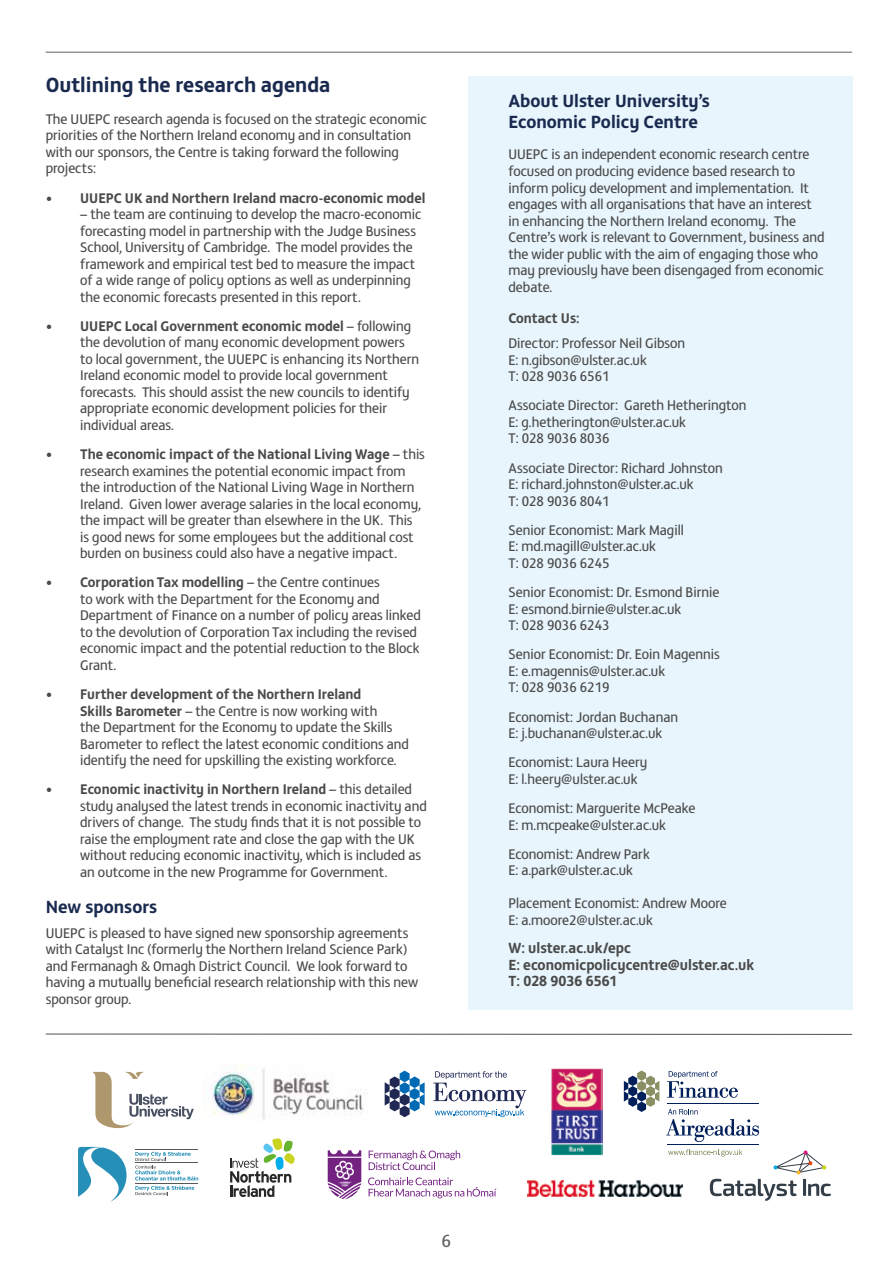
<style>
.page{position:relative;width:893px;height:1263px;background:#fff}
.page>*{position:absolute;margin:0;border:0;box-sizing:border-box;transform-origin:0 0}
.t1{font:700 21px "FS Matthew";color:#1a2a4f}
.t2{font:700 18px/20.7px "FS Matthew";color:#1a2a4f}
.t3{font:18px "FS Matthew";color:#646363}
.t4{font:700 15px/16.5px "FS Matthew";color:#4a4a49}
.t5{font:14.25px/16.5px "FS Matthew";color:#4a4a49}
.t6{font:700 14.25px "FS Matthew";color:#4a4a49}
.s1{font-weight:700}
</style>
<div class="page">
<div style="left:468px;top:77px;width:384px;height:933px;background:#e8f5fd"></div>
<hr style="left:46px;top:1034px;width:806px;height:1px;background:#525251">
<svg style="left:369px;top:1150px;width:91px;height:20px"></svg>
<svg style="left:368px;top:1177px;width:129px;height:21px"></svg>
<svg style="left:328px;top:1150px;width:33px;height:49px"></svg>
<img style="left:212px;top:1064px;width:151px;height:56px">
<svg style="left:78px;top:1147px;width:120px;height:55px"></svg>
<svg style="left:92px;top:1072px;width:102px;height:56px"></svg>
<svg style="left:624px;top:1070px;width:35px;height:42px"></svg>
<svg style="left:667px;top:1071px;width:71px;height:27px"></svg>
<svg style="left:666px;top:1109px;width:93px;height:33px"></svg>
<hr style="left:667px;top:1104px;width:92px;height:1px;background:#001f5b">
<hr style="left:667px;top:1144px;width:92px;height:1px;background:#001f5b">
<svg style="left:385px;top:1070px;width:40px;height:47px"></svg>
<svg style="left:433px;top:1071px;width:93px;height:46px"></svg>
<img style="left:551px;top:1068px;width:51px;height:87px">
<svg style="left:230px;top:1138px;width:65px;height:59px"></svg>
<svg style="left:668px;top:1149px;width:163px;height:52px"></svg>
<img style="left:527px;top:1181px;width:155px;height:15px">
<hr style="left:46px;top:52px;width:806px;height:1px;background:#706f6f">
<h1 class="t1" style="left:46px;top:68px;width:286px">Outlining the research agenda</h1>
<p class="t5" style="left:46px;top:110px;width:382px">The UUEPC research agenda is focused on the strategic economic priorities of the Northern Ireland economy and in consultation with our sponsors, the Centre is taking forward the following projects:</p>
<p class="t6" style="left:46px;top:186px;width:381px">• UUEPC UK and Northern Ireland macro-economic model</p>
<p class="t5" style="left:80px;top:205px;width:343px">– the team are continuing to develop the macro-economic forecasting model in partnership with the Judge Business School, University of Cambridge. The model provides the framework and empirical test bed to measure the impact of a wide range of policy options as well as underpinning the economic forecasts presented in this report.</p>
<p class="t5" style="left:80px;top:317px;width:341px;text-indent:-35px"><span class="s1">• UUEPC Local Government economic model</span> – following the devolution of many economic development powers to local government, the UUEPC is enhancing its Northern Ireland economic model to provide local government forecasts. This should assist the new councils to identify appropriate economic development policies for their individual areas.</p>
<p class="t5" style="left:80px;top:445px;width:346px;text-indent:-35px"><span class="s1">• The economic impact of the National Living Wage</span> – this research examines the potential economic impact from the introduction of the National Living Wage in Northern Ireland. Given lower average salaries in the local economy, the impact will be greater than elsewhere in the UK. This is good news for some employees but the additional cost burden on business could also have a negative impact.</p>
<p class="t5" style="left:80px;top:573px;width:342px;text-indent:-35px"><span class="s1">• Corporation Tax modelling</span> – the Centre continues<br>to work with the Department for the Economy and Department of Finance on a number of policy areas linked to the devolution of Corporation Tax including the revised economic impact and the potential reduction to the Block Grant.</p>
<p class="t5" style="left:80px;top:685px;width:330px;text-indent:-35px"><span class="s1">• Further development of the Northern Ireland<br>Skills Barometer</span> – the Centre is now working with<br>the Department for the Economy to update the Skills Barometer to reflect the latest economic conditions and identify the need for upskilling the existing workforce.</p>
<p class="t5" style="left:80px;top:780px;width:348px;text-indent:-35px"><span class="s1">• Economic inactivity in Northern Ireland</span> – this detailed study analysed the latest trends in economic inactivity and drivers of change. The study finds that it is not possible to raise the employment rate and close the gap with the UK without reducing economic inactivity, which is included as an outcome in the new Programme for Government.</p>
<p class="t2" style="left:46px;top:894px;width:113px">New sponsors</p>
<p class="t5" style="left:46px;top:923px;width:374px">UUEPC is pleased to have signed new sponsorship agreements with Catalyst Inc (formerly the Northern Ireland Science Park) and Fermanagh &amp; Omagh District Council. We look forward to having a mutually beneficial research relationship with this new sponsor group.</p>
<p class="t2" style="left:508px;top:89px;width:203px">About Ulster University’s<br>Economic Policy Centre</p>
<p class="t5" style="left:508px;top:145px;width:318px">UUEPC is an independent economic research centre focused on producing evidence based research to inform policy development and implementation. It engages with all organisations that have an interest in enhancing the Northern Ireland economy. The Centre’s work is relevant to Government, business and the wider public with the aim of engaging those who may previously have been disengaged from economic debate.</p>
<p class="t6" style="left:508px;top:307px;width:73px">Contact Us:</p>
<p class="t5" style="left:508px;top:334px;width:178px">Director: Professor Neil Gibson<br>E: n.gibson@ulster.ac.uk<br>T: 028 9036 6561</p>
<p class="t5" style="left:508px;top:396px;width:240px">Associate Director: Gareth Hetherington<br>E: g.hetherington@ulster.ac.uk<br>T: 028 9036 8036</p>
<p class="t5" style="left:508px;top:458px;width:216px">Associate Director: Richard Johnston<br>E: richard.johnston@ulster.ac.uk<br>T: 028 9036 8041</p>
<p class="t5" style="left:508px;top:521px;width:177px">Senior Economist: Mark Magill<br>E: md.magill@ulster.ac.uk<br>T: 028 9036 6245</p>
<p class="t5" style="left:508px;top:583px;width:212px">Senior Economist: Dr. Esmond Birnie<br>E: esmond.birnie@ulster.ac.uk<br>T: 028 9036 6243</p>
<p class="t5" style="left:508px;top:645px;width:213px">Senior Economist: Dr. Eoin Magennis<br>E: e.magennis@ulster.ac.uk<br>T: 028 9036 6219</p>
<p class="t5" style="left:508px;top:707px;width:171px">Economist: Jordan Buchanan<br>E: j.buchanan@ulster.ac.uk</p>
<p class="t5" style="left:508px;top:753px;width:140px">Economist: Laura Heery<br>E: l.heery@ulster.ac.uk</p>
<p class="t5" style="left:508px;top:799px;width:188px">Economist: Marguerite McPeake<br>E: m.mcpeake@ulster.ac.uk</p>
<p class="t5" style="left:508px;top:845px;width:143px">Economist: Andrew Park<br>E: a.park@ulster.ac.uk</p>
<p class="t5" style="left:508px;top:894px;width:220px">Placement Economist: Andrew Moore<br>E: a.moore2@ulster.ac.uk</p>
<p class="t4" style="left:508px;top:939px;width:247px">W: ulster.ac.uk/epc<br>E: economicpolicycentre@ulster.ac.uk<br>T: 028 9036 6561</p>
<p class="t3" style="left:442px;top:1227px;width:11px">6</p>
</div>
